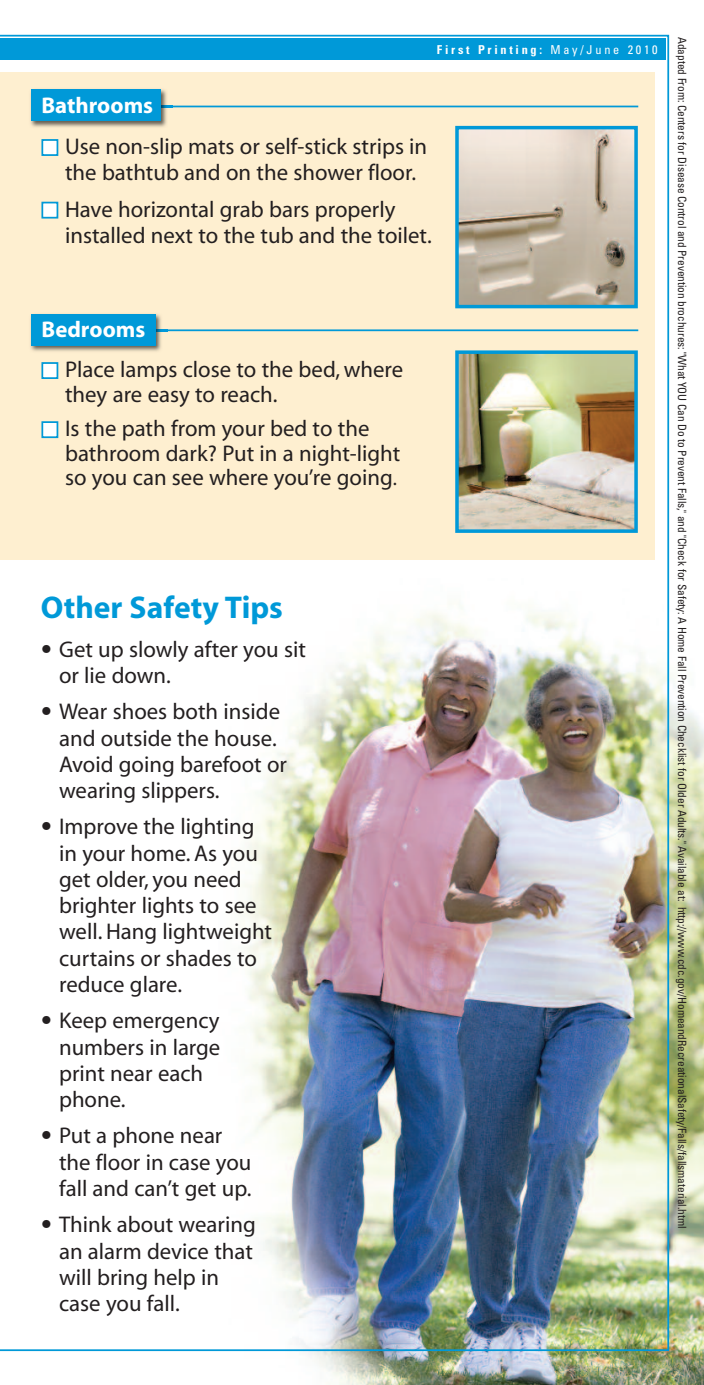
<style>
.page{position:relative;width:704px;height:1385px;background:#fff}
.page>*{position:absolute;margin:0;border:0;box-sizing:border-box;transform-origin:0 0}
.t1{font:700 31.5px "Myriad";color:#0099d8}
.t2{font:22.75px/26.2px "Myriad";color:#231f20}
.t3{font:700 22.75px "Myriad";color:#fff}
.t4{font:700 condensed 12.25px "Univers";letter-spacing:.22em;color:#fff}
.t5{font:condensed 11.38px "Univers";letter-spacing:-.01em;color:#231f20}
.s1{font-weight:400}
.s2{font-size:20.12px}
.s3{font-family:"Berling"}
</style>
<div class="page">
<img style="left:218px;top:578px;width:485px;height:806px">
<img style="left:0;top:35px;width:668px;height:1315px">
<div style="left:0;top:39px;width:664px;height:21px;background:#0099d8"></div>
<img style="left:25px;top:83px;width:147px;height:49px">
<div style="left:31px;top:90px;width:130px;height:31px;background:#0099d8"></div>
<img style="left:25px;top:308px;width:142px;height:49px">
<img style="left:156px;top:329px;width:11px;height:2px">
<div style="left:31px;top:314px;width:125px;height:32px;background:#0099d8"></div>
<div style="left:43px;top:141px;width:14px;height:13px;background:#fff"></div>
<div style="left:41px;top:139px;width:17px;height:17px;border:2px solid #0099d8"></div>
<div style="left:43px;top:203px;width:14px;height:14px;background:#fff"></div>
<div style="left:41px;top:202px;width:17px;height:16px;border:2px solid #0099d8"></div>
<div style="left:43px;top:423px;width:14px;height:13px;background:#fff"></div>
<div style="left:41px;top:421px;width:17px;height:17px;border:2px solid #0099d8"></div>
<div style="left:43px;top:364px;width:14px;height:13px;background:#fff"></div>
<div style="left:41px;top:362px;width:17px;height:17px;border:2px solid #0099d8"></div>
<img style="left:460px;top:131px;width:172px;height:172px">
<div style="left:455px;top:126px;width:182px;height:182px;border:4px solid #0099d8"></div>
<img style="left:460px;top:355px;width:172px;height:173px">
<div style="left:455px;top:350px;width:182px;height:183px;border:4px solid #0099d8"></div>
<p class="t4" style="left:437px;top:45px;width:222px">First Printing: <span class="s1">May/June 2010</span></p>
<p class="t3" style="left:41px;top:96px;width:113px">Bathrooms</p>
<p class="t2" style="left:65px;top:135px;width:363px">Use non-slip mats or self-stick strips in the bathtub and on the shower floor.</p>
<p class="t2" style="left:65px;top:198px;width:368px">Have horizontal grab bars properly installed next to the tub and the toilet.</p>
<p class="t3" style="left:41px;top:321px;width:105px">Bedrooms</p>
<p class="t2" style="left:65px;top:359px;width:339px;line-height:24.5px">Place lamps close to the bed, where they are easy to reach.</p>
<p class="t2" style="left:65px;top:418px;width:336px;line-height:24.5px">Is the path from your bed to the bathroom dark? Put in a night-light so you can see where you’re going<span class="s2">.</span></p>
<h1 class="t1" style="left:41px;top:595px;width:243px">Other Safety Tips</h1>
<p class="t2" style="left:59px;top:638px;width:248px;text-indent:-18px"><span class="s3">•</span> Get up slowly after you sit or lie down.</p>
<p class="t2" style="left:59px;top:700px;width:229px;text-indent:-18px"><span class="s3">•</span> Wear shoes both inside and outside the house.<br>Avoid going barefoot or wearing slippers.</p>
<p class="t2" style="left:59px;top:815px;width:214px;text-indent:-18px"><span class="s3">•</span> Improve the lighting in your home. As you get older, you need brighter lights to see well. Hang lightweight curtains or shades to reduce glare.</p>
<p class="t2" style="left:59px;top:1009px;width:163px;text-indent:-18px"><span class="s3">•</span> Keep emergency numbers in large print near each phone.</p>
<p class="t2" style="left:59px;top:1124px;width:194px;text-indent:-18px"><span class="s3">•</span> Put a phone near the floor in case you fall and can’t get up.</p>
<p class="t2" style="left:59px;top:1213px;width:198px;text-indent:-18px"><span class="s3">•</span> Think about wearing an alarm device that will bring help in case you fall.</p>
<p class="t5" style="left:686px;top:37px;width:1193px;rotate:90deg">Adapted From: Centers for Disease Control and Prevention brochures: "What YOU Can Do to Prevent Falls," and "Check for Safety: A Home Fall Prevention Checklist for Older Adults." Available at: http://www.cdc.gov/HomeandRecreationalSafety/Falls/fallsmaterial.html</p>
</div>
